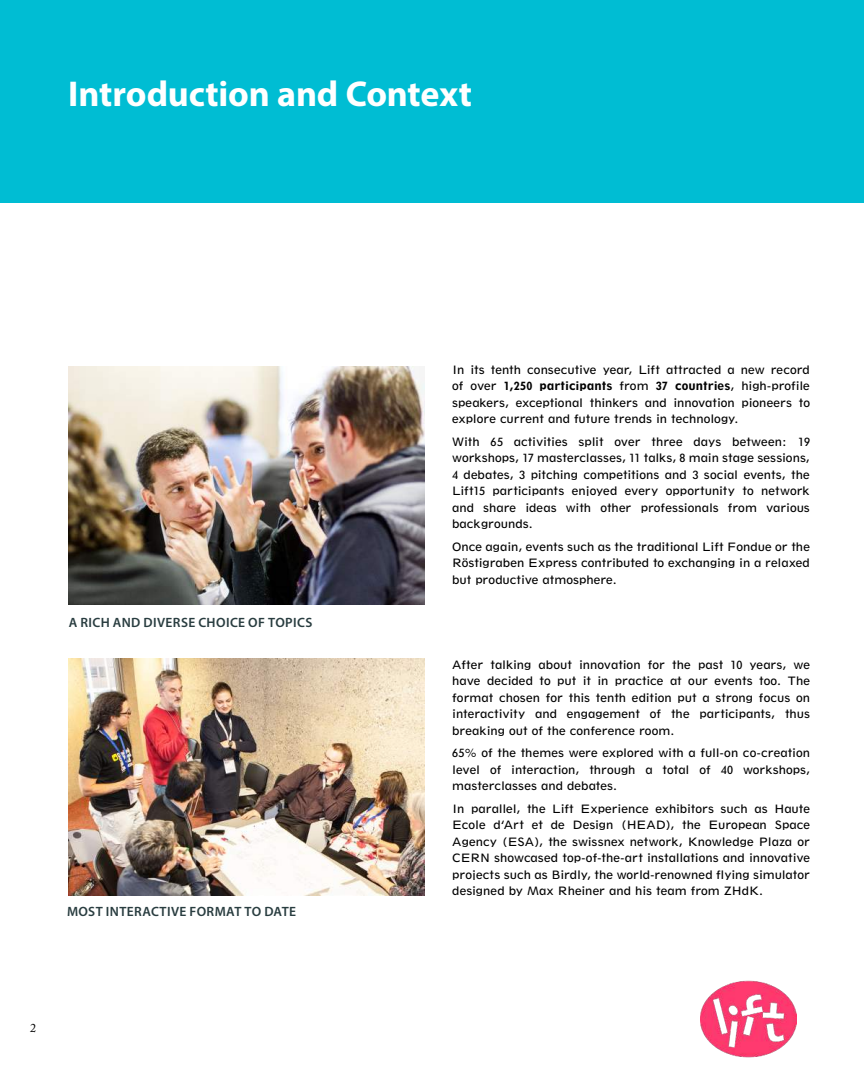
<style>
.page{position:relative;width:864px;height:1080px;background:#fff}
.page>*{position:absolute;margin:0;border:0;box-sizing:border-box;transform-origin:0 0}
.t1{font:700 36px "Myriad Pro";letter-spacing:-.005em;color:#fff}
.t2{font:600 13.5px "Myriad Pro";letter-spacing:.03em;color:#293d40}
.t3{font:12px/16.5px "Spartan Book Classified";letter-spacing:-.005em;color:#000;text-align:justify}
.t4{font:12px "Spartan Heavy Classified";letter-spacing:.005em;color:#000}
.t5{font:12px "Adobe Caslon Pro";color:#000}
.s1{font-family:"Spartan Book Classified"}
</style>
<div class="page">
<div style="left:0;top:0;width:864px;height:202px;background:#00bdd3"></div>
<img style="left:69px;top:367px;width:356px;height:237px">
<img style="left:68px;top:658px;width:356px;height:238px">
<img style="left:700px;top:980px;width:97px;height:78px">
<h1 class="t1" style="left:68px;top:70px;width:405px">Introduction and Context</h1>
<p class="t2" style="left:69px;top:614px;width:245px">A RICH AND DIVERSE CHOICE OF TOPICS</p>
<p class="t2" style="left:67px;top:903px;width:231px">MOST INTERACTIVE FORMAT TO DATE</p>
<p class="t5" style="left:30px;top:1021px;width:7px">2</p>
<p class="t3" style="left:452px;top:361px;width:359px">In its tenth consecutive year, Lift attracted a new record</p>
<p class="t4" style="left:452px;top:379px;width:359px"><span class="s1">of over</span> 1,250 participants <span class="s1">from</span> 37 countries<span class="s1">, high-profile</span></p>
<p class="t3" style="left:452px;top:394px;width:359px">speakers, exceptional thinkers and innovation pioneers to explore current and future trends in technology.</p>
<p class="t3" style="left:452px;top:433px;width:359px">With 65 activities split over three days between: 19 workshops, 17 masterclasses, 11 talks, 8 main stage sessions, 4 debates, 3 pitching competitions and 3 social events, the Lift15 participants enjoyed every opportunity to network and share ideas with other professionals from various backgrounds.</p>
<p class="t3" style="left:452px;top:538px;width:359px">Once again, events such as the traditional Lift Fondue or the Röstigraben Express contributed to exchanging in a relaxed but productive atmosphere.</p>
<p class="t3" style="left:452px;top:656px;width:359px">After talking about innovation for the past 10 years, we have decided to put it in practice at our events too. The format chosen for this tenth edition put a strong focus on interactivity and engagement of the participants, thus breaking out of the conference room.</p>
<p class="t3" style="left:452px;top:745px;width:359px">65% of the themes were explored with a full-on co-creation level of interaction, through a total of 40 workshops, masterclasses and debates.</p>
<p class="t3" style="left:452px;top:800px;width:359px">In parallel, the Lift Experience exhibitors such as Haute Ecole d’Art et de Design (HEAD), the European Space Agency (ESA), the swissnex network, Knowledge Plaza or CERN showcased top-of-the-art installations and innovative projects such as Birdly, the world-renowned flying simulator designed by Max Rheiner and his team from ZHdK.</p>
</div>
